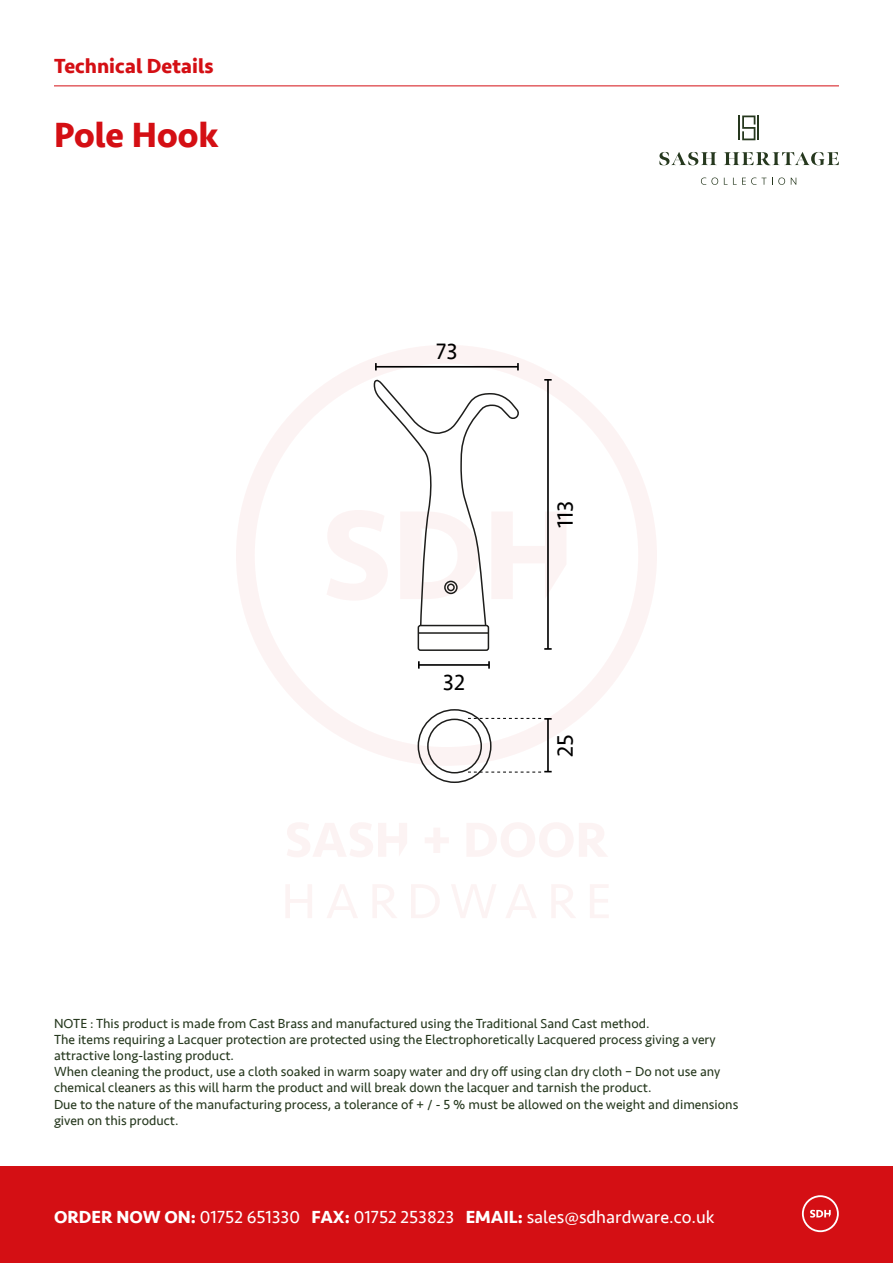
<style>
.page{position:relative;width:893px;height:1263px;background:#fff}
.page>*{position:absolute;margin:0;border:0;box-sizing:border-box;transform-origin:0 0}
.t1{font:700 36px "Seravek";color:#d40f14}
.t2{font:22.95px "Seravek";color:#000}
.t3{font:700 21px "Seravek";color:#d40f14}
.t4{font:18px "Seravek";color:#fff}
.t5{font:13.5px/16.2px "Seravek";color:#26381e}
.s1{font-weight:700}
</style>
<div class="page">
<svg style="left:236px;top:345px;width:421px;height:421px"></svg>
<svg style="left:287px;top:823px;width:120px;height:34px"></svg>
<svg style="left:425px;top:828px;width:24px;height:25px"></svg>
<svg style="left:467px;top:823px;width:140px;height:34px"></svg>
<svg style="left:286px;top:885px;width:26px;height:33px"></svg>
<svg style="left:327px;top:885px;width:30px;height:33px"></svg>
<svg style="left:373px;top:885px;width:24px;height:33px"></svg>
<svg style="left:411px;top:885px;width:28px;height:33px"></svg>
<svg style="left:452px;top:885px;width:44px;height:33px"></svg>
<svg style="left:506px;top:885px;width:30px;height:33px"></svg>
<svg style="left:552px;top:885px;width:23px;height:33px"></svg>
<svg style="left:590px;top:885px;width:18px;height:33px"></svg>
<div style="left:418px;top:625px;width:71px;height:26px;border:2px solid #1d1d1b;border-radius:2px"></div>
<hr style="left:418px;top:632px;width:70px;height:2px;background:#1d1d1b">
<div style="left:418px;top:709px;width:73px;height:74px;border:2px solid #1d1d1b;border-radius:50%"></div>
<div style="left:427px;top:719px;width:55px;height:54px;border:2px solid #1d1d1b;border-radius:50%"></div>
<div style="left:0;top:1166px;width:893px;height:97px;background:#d40f14"></div>
<svg style="left:802px;top:1195px;width:37px;height:37px"></svg>
<hr style="left:54px;top:85px;width:785px;height:1px;background:#d40f14">
<svg style="left:659px;top:152px;width:58px;height:13px"></svg>
<svg style="left:724px;top:152px;width:115px;height:13px"></svg>
<svg style="left:701px;top:177px;width:17px;height:8px"></svg>
<svg style="left:733px;top:177px;width:33px;height:8px"></svg>
<svg style="left:772px;top:177px;width:13px;height:8px"></svg>
<svg style="left:791px;top:178px;width:5px;height:7px"></svg>
<svg style="left:742px;top:116px;width:13px;height:24px"></svg>
<hr style="left:738px;top:116px;width:2px;height:24px;background:#26381e">
<hr style="left:757px;top:116px;width:2px;height:24px;background:#26381e">
<hr style="left:547px;top:719px;width:2px;height:53px;background:#000">
<hr style="left:547px;top:380px;width:2px;height:269px;background:#000">
<svg style="left:544px;top:648px;width:8px;height:2px"></svg>
<svg style="left:468px;top:718px;width:84px;height:2px"></svg>
<svg style="left:468px;top:771px;width:84px;height:2px"></svg>
<hr style="left:419px;top:664px;width:70px;height:2px;background:#000">
<svg style="left:488px;top:661px;width:2px;height:8px"></svg>
<svg style="left:418px;top:661px;width:2px;height:8px"></svg>
<svg style="left:326px;top:363px;width:241px;height:264px"></svg>
<h3 class="t3" style="left:54px;top:50px;width:161px">Technical Details</h3>
<h1 class="t1" style="left:54px;top:107px;width:166px">Pole Hook</h1>
<h2 class="t2" style="left:436px;top:334px;width:23px">73</h2>
<h2 class="t2" style="left:443px;top:664px;width:24px">32</h2>
<h2 class="t2" style="left:547px;top:528px;width:29px;rotate:-90deg">113</h2>
<h2 class="t2" style="left:547px;top:756px;width:24px;rotate:-90deg">25</h2>
<p class="t5" style="left:54px;top:1015px;width:686px">NOTE : This product is made from Cast Brass and manufactured using the Traditional Sand Cast method.<br>The items requiring a Lacquer protection are protected using the Electrophoretically Lacquered process giving a very attractive long-lasting product.<br>When cleaning the product, use a cloth soaked in warm soapy water and dry off using clan dry cloth – Do not use any chemical cleaners as this will harm the product and will break down the lacquer and tarnish the product.<br>Due to the nature of the manufacturing process, a tolerance of + / - 5 % must be allowed on the weight and dimensions given on this product.</p>
<h3 class="t4" style="left:54px;top:1203px;width:662px"><span class="s1">ORDER NOW ON:</span> 01752 651330 <span class="s1">FAX:</span> 01752 253823 <span class="s1">EMAIL:</span> sales@sdhardware.co.uk</h3>
</div>
